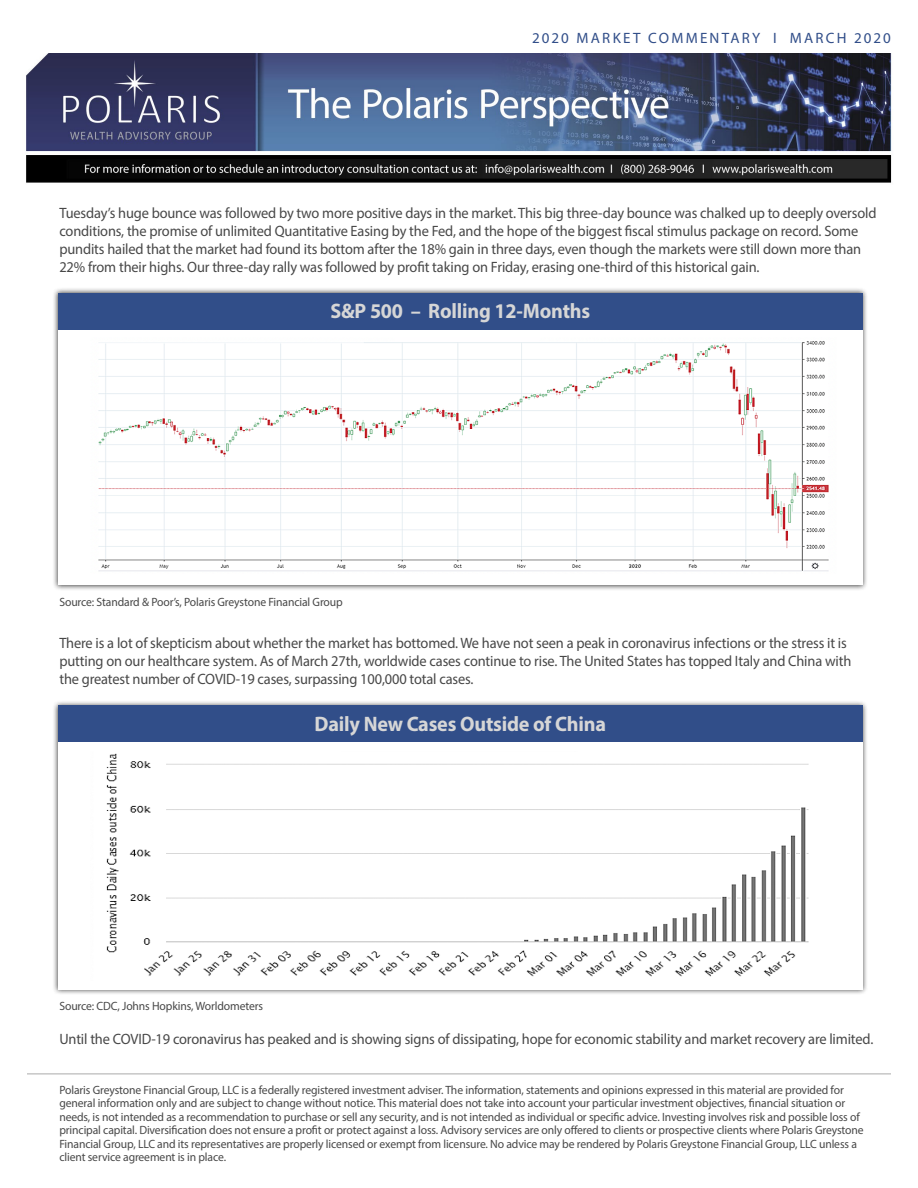
<style>
.page{position:relative;width:918px;height:1188px;background:#fff}
.page>*{position:absolute;margin:0;border:0;box-sizing:border-box;transform-origin:0 0}
.t1{font:700 21px "Myriad Pro";letter-spacing:-.01em;color:#d6d6d6;scale:.96 1}
.t2{font:15px/18px "Myriad Pro";letter-spacing:-.01em;color:#484848;scale:.96 1}
.t3{font:15px "Myriad Pro";letter-spacing:.145em;color:#314e89}
.t4{font:12px/13.5px "Myriad Pro";letter-spacing:-.01em;color:#484848}
.s1{font-family:"Myriad"}
</style>
<div class="page">
<hr style="left:27px;top:1074px;width:864px;height:1px;background:#aaa">
<div style="left:52px;top:288px;width:817px;height:303px;background:#000;opacity:.75"></div>
<div style="left:58px;top:293px;width:805px;height:292px;background:#fff"></div>
<div style="left:52px;top:700px;width:817px;height:295px;background:#000;opacity:.75"></div>
<div style="left:58px;top:706px;width:805px;height:283px;background:#fff"></div>
<div style="left:58px;top:293px;width:805px;height:36px;background:#314e89"></div>
<div style="left:58px;top:706px;width:805px;height:36px;background:#314e89"></div>
<img style="left:98px;top:341px;width:731px;height:231px">
<img style="left:106px;top:753px;width:703px;height:224px">
<img style="left:26px;top:53px;width:866px;height:130px">
<p class="t3" style="left:532px;top:28px;width:360px">2020 MARKET COMMENTARY <span class="s1">I</span> MARCH 2020</p>
<p class="t2" style="left:59px;top:204px;width:853px">Tuesday’s huge bounce was followed by two more positive days in the market. This big three-day bounce was chalked up to deeply oversold conditions, the promise of unlimited Quantitative Easing by the Fed, and the hope of the biggest fiscal stimulus package on record. Some pundits hailed that the market had found its bottom after the 18% gain in three days, even though the markets were still down more than 22% from their highs. Our three-day rally was followed by profit taking on Friday, erasing one-third of this historical gain.</p>
<h1 class="t1" style="left:330px;top:297px;width:272px">S&amp;P 500 – Rolling 12-Months</h1>
<p class="t4" style="left:59px;top:595px;width:285px">Source: Standard &amp; Poor’s, Polaris Greystone Financial Group</p>
<p class="t2" style="left:59px;top:634px;width:827px">There is a lot of skepticism about whether the market has bottomed. We have not seen a peak in coronavirus infections or the stress it is putting on our healthcare system. As of March 27th, worldwide cases continue to rise. The United States has topped Italy and China with the greatest number of COVID-19 cases, surpassing 100,000 total cases.</p>
<h1 class="t1" style="left:315px;top:710px;width:305px">Daily New Cases Outside of China</h1>
<p class="t4" style="left:59px;top:999px;width:205px">Source: CDC, Johns Hopkins, Worldometers</p>
<p class="t2" style="left:59px;top:1029px;width:849px">Until the COVID-19 coronavirus has peaked and is showing signs of dissipating, hope for economic stability and market recovery are limited.</p>
<p class="t4" style="left:59px;top:1083px;width:806px">Polaris Greystone Financial Group, LLC is a federally registered investment adviser. The information, statements and opinions expressed in this material are provided for general information only and are subject to change without notice. This material does not take into account your particular investment objectives, financial situation or needs, is not intended as a recommendation to purchase or sell any security, and is not intended as individual or specific advice. Investing involves risk and possible loss of principal capital. Diversification does not ensure a profit or protect against a loss. Advisory services are only offered to clients or prospective clients where Polaris Greystone Financial Group, LLC and its representatives are properly licensed or exempt from licensure. No advice may be rendered by Polaris Greystone Financial Group, LLC unless a client service agreement is in place.</p>
</div>
